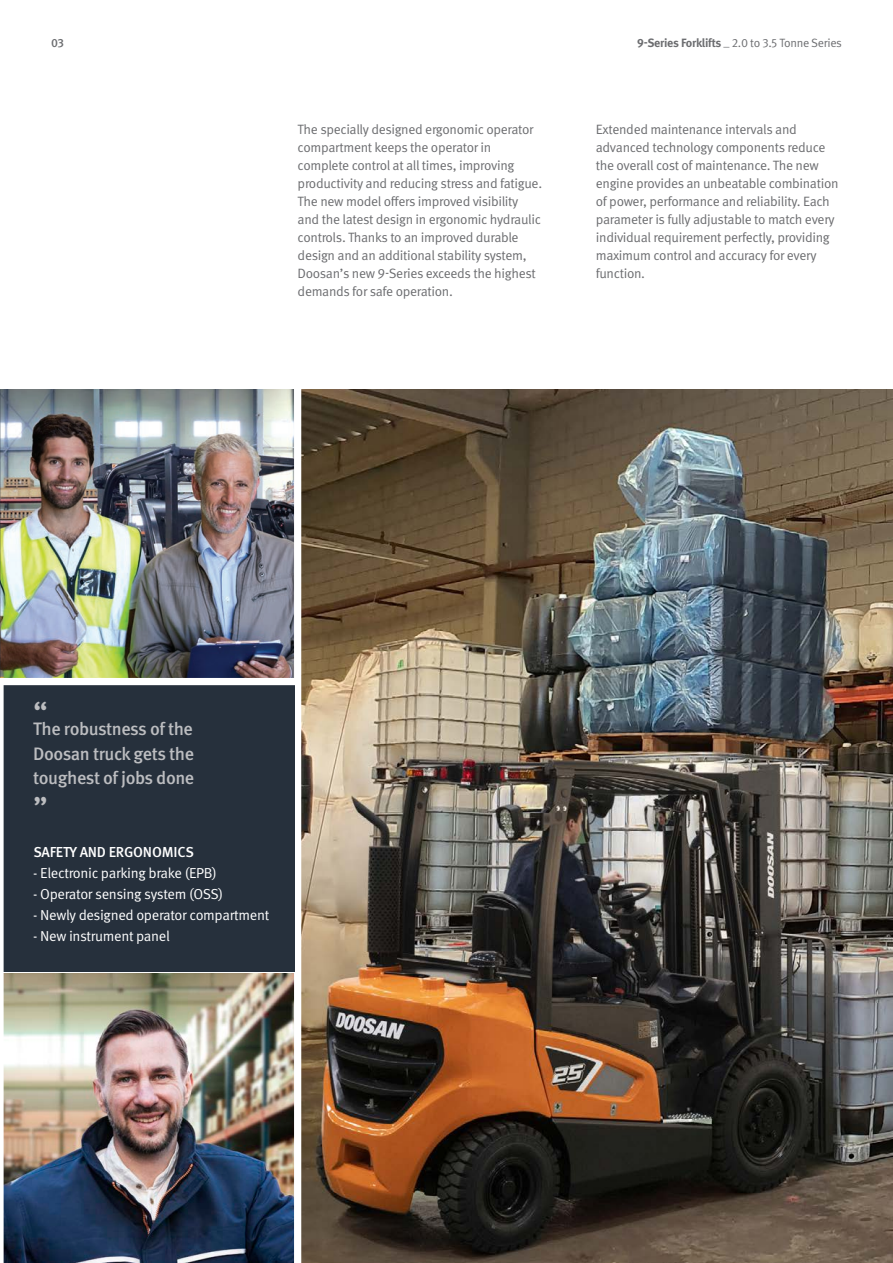
<style>
.page{position:relative;width:893px;height:1263px;background:#fff}
.page>*{position:absolute;margin:0;border:0;box-sizing:border-box;transform-origin:0 0}
.t1{font:500 30px "Meta Pro";color:#bcbdc0}
.t2{font:500 18px/24.6px "Meta Pro";letter-spacing:-.025em;color:#bcbdc0;text-align:justify}
.t3{font:14.4px "Meta Pro";letter-spacing:-.025em;color:#fff}
.t4{font:500 14.4px "Meta Pro";letter-spacing:-.015em;color:#fff}
.t5{font:13.5px/18px "Meta Pro";letter-spacing:-.025em;color:#6c6d70}
.t6{font:12px "Meta Pro";letter-spacing:-.025em;color:#6c6d70}
.t7{font:500 12px "Meta Pro";color:#6c6d70}
.s1{font-weight:700}
</style>
<div class="page">
<img style="left:4px;top:973px;width:290px;height:290px">
<img style="left:0;top:389px;width:294px;height:289px">
<img style="left:301px;top:389px;width:592px;height:874px">
<div style="left:0;top:681px;width:294px;height:291px;background:#26303c"></div>
<div style="left:0;top:678px;width:299px;height:7px;background:#fff"></div>
<svg style="left:0;top:685px;width:4px;height:578px"></svg>
<p class="t7" style="left:51px;top:36px;width:14px">03</p>
<p class="t6" style="left:637px;top:36px;width:206px"><span class="s1">9-Series Forklifts</span> _ 2.0 to 3.5 Tonne Series</p>
<p class="t5" style="left:298px;top:121px;width:246px">The specially designed ergonomic operator compartment keeps the operator in complete control at all times, improving productivity and reducing stress and fatigue.<br>The new model offers improved visibility and the latest design in ergonomic hydraulic controls. Thanks to an improved durable design and an additional stability system, Doosan’s new 9-Series exceeds the highest demands for safe operation.</p>
<p class="t5" style="left:596px;top:121px;width:244px">Extended maintenance intervals and advanced technology components reduce the overall cost of maintenance. The new engine provides an unbeatable combination of power, performance and reliability. Each parameter is fully adjustable to match every individual requirement perfectly, providing maximum control and accuracy for every function.</p>
<p class="t1" style="left:33px;top:694px;width:16px">“</p>
<p class="t2" style="left:33px;top:717px;width:163px">The robustness of the Doosan truck gets the toughest of jobs done</p>
<p class="t1" style="left:33px;top:788px;width:16px">”</p>
<p class="t4" style="left:33px;top:843px;width:162px">SAFETY AND ERGONOMICS</p>
<p class="t3" style="left:33px;top:864px;width:185px">- Electronic parking brake (EPB)</p>
<p class="t3" style="left:33px;top:885px;width:191px">- Operator sensing system (OSS)</p>
<p class="t3" style="left:33px;top:906px;width:238px">- Newly designed operator compartment</p>
<p class="t3" style="left:33px;top:927px;width:138px">- New instrument panel</p>
</div>
